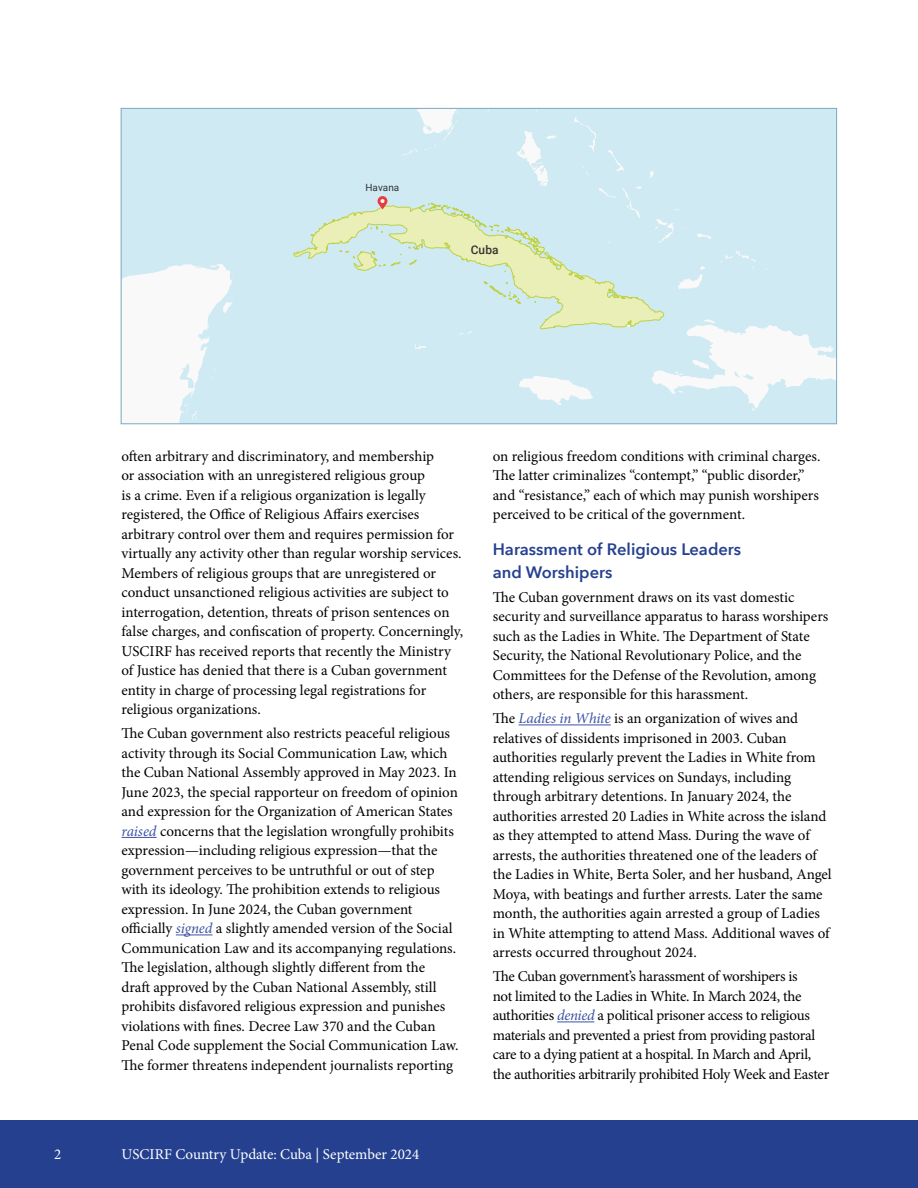
<style>
.page{position:relative;width:918px;height:1188px;background:#fff}
.page>*{position:absolute;margin:0;border:0;box-sizing:border-box;transform-origin:0 0}
.Subhead{font:600 16.5px/22.5px "Avenir Next";color:#25408f}
.Body_no_indent{font:15px/19.5px "Minion Pro";letter-spacing:-.005em;color:#000}
.t1{font:15px "Minion Pro";color:#fff}
.t2{font:500 11.85px "Roboto";color:#333}
.t3{font:9.9px "Roboto";letter-spacing:.01em;color:#333}
.s1{font-style:italic;color:#3a53a4}
</style>
<div class="page">
<div style="left:0;top:1120px;width:918px;height:68px;background:#25408f"></div>
<hr style="left:122px;top:837px;width:35px;height:1px;background:#3a53a4">
<hr style="left:176px;top:935px;width:37px;height:1px;background:#3a53a4">
<hr style="left:519px;top:725px;width:92px;height:1px;background:#3a53a4">
<hr style="left:557px;top:1022px;width:37px;height:1px;background:#3a53a4">
<svg style="left:123px;top:110px;width:712px;height:312px;background:#d4ebf3"></svg>
<svg style="left:294px;top:203px;width:370px;height:126px;background:#d4eadd"></svg>
<svg style="left:734px;top:371px;width:20px;height:9px"></svg>
<svg style="left:378px;top:196px;width:9px;height:13px"></svg>
<p class="t3" style="left:365px;top:180px;width:35px">Havana</p>
<p class="t2" style="left:471px;top:241px;width:29px">Cuba</p>
<p class="Body_no_indent" style="left:122px;top:446px;width:343px">often arbitrary and discriminatory, and membership<br>or association with an unregistered religious group<br>is a crime. Even if a religious organization is legally registered, the Office of Religious Affairs exercises arbitrary control over them and requires permission for virtually any activity other than regular worship services.<br>Members of religious groups that are unregistered or conduct unsanctioned religious activities are subject to interrogation, detention, threats of prison sentences on false charges, and confiscation of property. Concerningly, USCIRF has received reports that recently the Ministry of Justice has denied that there is a Cuban government entity in charge of processing legal registrations for religious organizations.</p>
<p class="Body_no_indent" style="left:122px;top:724px;width:338px">The Cuban government also restricts peaceful religious activity through its Social Communication Law, which the Cuban National Assembly approved in May 2023. In June 2023, the special rapporteur on freedom of opinion and expression for the Organization of American States <span class="s1">raised</span> concerns that the legislation wrongfully prohibits expression—including religious expression—that the government perceives to be untruthful or out of step with its ideology. The prohibition extends to religious expression. In June 2024, the Cuban government officially <span class="s1">signed</span> a slightly amended version of the Social Communication Law and its accompanying regulations.<br>The legislation, although slightly different from the<br>draft approved by the Cuban National Assembly, still prohibits disfavored religious expression and punishes violations with fines. Decree Law 370 and the Cuban Penal Code supplement the Social Communication Law.<br>The former threatens independent journalists reporting</p>
<p class="t1" style="left:54px;top:1144px;width:9px">2</p>
<p class="t1" style="left:122px;top:1144px;width:299px">USCIRF Country Update: Cuba | September 2024</p>
<p class="Body_no_indent" style="left:493px;top:446px;width:329px">on religious freedom conditions with criminal charges.<br>The latter criminalizes “contempt,” “public disorder,” and “resistance,” each of which may punish worshipers perceived to be critical of the government.</p>
<p class="Subhead" style="left:493px;top:538px;width:250px">Harassment of Religious Leaders and Worshipers</p>
<p class="Body_no_indent" style="left:493px;top:587px;width:337px">The Cuban government draws on its vast domestic security and surveillance apparatus to harass worshipers such as the Ladies in White. The Department of State Security, the National Revolutionary Police, and the Committees for the Defense of the Revolution, among others, are responsible for this harassment.</p>
<p class="Body_no_indent" style="left:493px;top:709px;width:341px">The <span class="s1">Ladies in White</span> is an organization of wives and relatives of dissidents imprisoned in 2003. Cuban authorities regularly prevent the Ladies in White from attending religious services on Sundays, including through arbitrary detentions. In January 2024, the authorities arrested 20 Ladies in White across the island as they attempted to attend Mass. During the wave of arrests, the authorities threatened one of the leaders of the Ladies in White, Berta Soler, and her husband, Angel Moya, with beatings and further arrests. Later the same month, the authorities again arrested a group of Ladies in White attempting to attend Mass. Additional waves of arrests occurred throughout 2024.</p>
<p class="Body_no_indent" style="left:493px;top:967px;width:338px">The Cuban government’s harassment of worshipers is<br>not limited to the Ladies in White. In March 2024, the authorities <span class="s1">denied</span> a political prisoner access to religious materials and prevented a priest from providing pastoral care to a dying patient at a hospital. In March and April, the authorities arbitrarily prohibited Holy Week and Easter</p>
</div>
